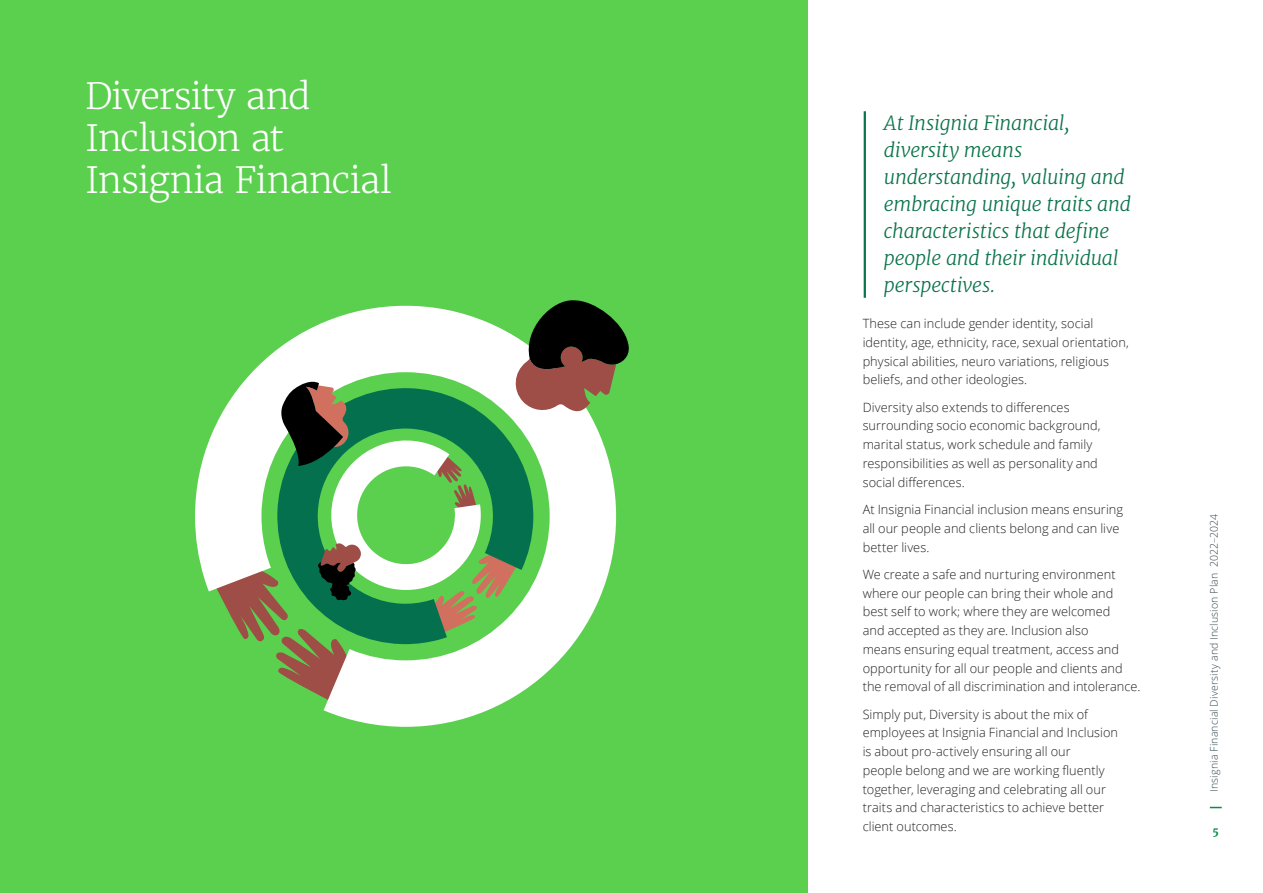
<style>
.page{position:relative;width:1263px;height:893px;background:#fff}
.page>*{position:absolute;margin:0;border:0;box-sizing:border-box;transform-origin:0 0}
._00A_Internal_header{font:300 36px/42px "Merriweather";letter-spacing:-.035em;color:#fff}
._09_Pull_quote{font:italic 300 19.5px/27px "Merriweather";letter-spacing:-.015em;color:#0a734b}
._07_Body_Text{font:300 12.75px/18.8px "Open Sans";letter-spacing:.005em;color:#231f20}
.t1{font:300 10.5px "Open Sans";letter-spacing:.02em;color:#324751}
.t2{font:700 10.5px "Merriweather";color:#078e47}
</style>
<div class="page">
<svg style="left:1210px;top:807px;width:12px;height:1px"></svg>
<div style="left:0;top:0;width:807px;height:893px;background:#5bcf4e"></div>
<hr style="left:864px;top:111px;width:2px;height:187px;background:#0a734b">
<svg style="left:195px;top:431px;width:306px;height:296px"></svg>
<svg style="left:213px;top:300px;width:416px;height:404px"></svg>
<p class="_00A_Internal_header" style="left:85px;top:75px;width:308px">Diversity and<br>Inclusion at<br>Insignia Financial</p>
<p class="_09_Pull_quote" style="left:884px;top:110px;width:249px">At Insignia Financial, diversity means understanding, valuing and embracing unique traits and characteristics that define people and their individual perspectives.</p>
<p class="_07_Body_Text" style="left:863px;top:314px;width:268px">These can include gender identity, social identity, age, ethnicity, race, sexual orientation, physical abilities, neuro variations, religious beliefs, and other ideologies.</p>
<p class="_07_Body_Text" style="left:863px;top:397px;width:239px">Diversity also extends to differences surrounding socio economic background, marital status, work schedule and family responsibilities as well as personality and social differences.</p>
<p class="_07_Body_Text" style="left:863px;top:500px;width:262px">At Insignia Financial inclusion means ensuring all our people and clients belong and can live better lives.</p>
<p class="_07_Body_Text" style="left:863px;top:564px;width:279px">We create a safe and nurturing environment where our people can bring their whole and best self to work; where they are welcomed<br>and accepted as they are. Inclusion also<br>means ensuring equal treatment, access and opportunity for all our people and clients and the removal of all discrimination and intolerance.</p>
<p class="_07_Body_Text" style="left:863px;top:704px;width:257px">Simply put, Diversity is about the mix of employees at Insignia Financial and Inclusion is about pro-actively ensuring all our<br>people belong and we are working fluently together, leveraging and celebrating all our traits and characteristics to achieve better client outcomes.</p>
<p class="t1" style="left:1207px;top:792px;width:279px;rotate:-90deg">Insignia Financial Diversity and Inclusion Plan 2022–2024</p>
<p class="t2" style="left:1213px;top:824px;width:8px">5</p>
</div>
